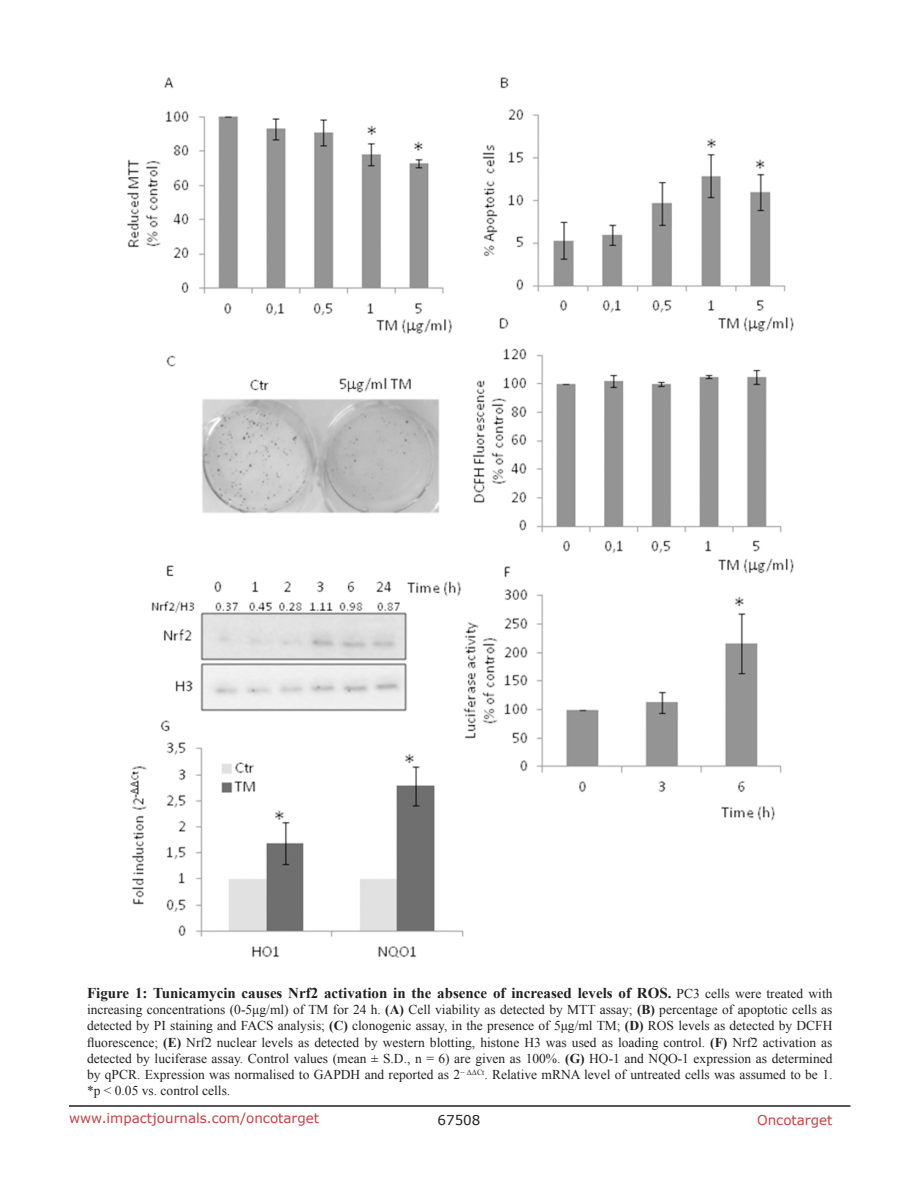
<style>
.page{position:relative;width:918px;height:1188px;background:#fff}
.page>*{position:absolute;margin:0;border:0;box-sizing:border-box;transform-origin:0 0}
.figuretext{font:700 15px "Times New Roman";color:#231f20}
.figuretext-2{font:13.5px/16.2px "Times New Roman";color:#231f20;text-align:justify}
.t1{font:13.5px "Verdana";color:#c24141}
.t2{font:13.5px "Verdana";color:#231f20}
.s1{font-weight:400;font-size:13.5px}
.s2{font-weight:700}
</style>
<div class="page">
<hr style="left:69px;top:1105px;width:781px;height:2px;background:#231f20">
<img style="left:127px;top:77px;width:667px;height:881px">
<p class="figuretext" style="left:87px;top:982px;width:747px">Figure 1: Tunicamycin causes Nrf2 activation in the absence of increased levels of ROS. <span class="s1">PC3 cells were treated with</span></p>
<p class="figuretext-2" style="left:87px;top:1001px;width:747px">increasing concentrations (0-5μg/ml) of TM for 24 h. <span class="s2">(A)</span> Cell viability as detected by MTT assay; <span class="s2">(B)</span> percentage of apoptotic cells as detected by PI staining and FACS analysis; <span class="s2">(C)</span> clonogenic assay, in the presence of 5μg/ml TM; <span class="s2">(D)</span> ROS levels as detected by DCFH fluorescence; <span class="s2">(E)</span> Nrf2 nuclear levels as detected by western blotting, histone H3 was used as loading control. <span class="s2">(F)</span> Nrf2 activation as detected by luciferase assay. Control values (mean ± S.D., n = 6) are given as 100%. <span class="s2">(G)</span> HO-1 and NQO-1 expression as determined by qPCR. Expression was normalised to GAPDH and reported as 2<sup>−</sup> <sup>ΔΔCt</sup>. Relative mRNA level of untreated cells was assumed to be 1. *p &lt; 0.05 vs. control cells.</p>
<p class="t1" style="left:69px;top:1109px;width:252px">www.impactjournals.com/oncotarget</p>
<p class="t2" style="left:438px;top:1111px;width:44px">67508</p>
<p class="t1" style="left:757px;top:1111px;width:77px">Oncotarget</p>
</div>
